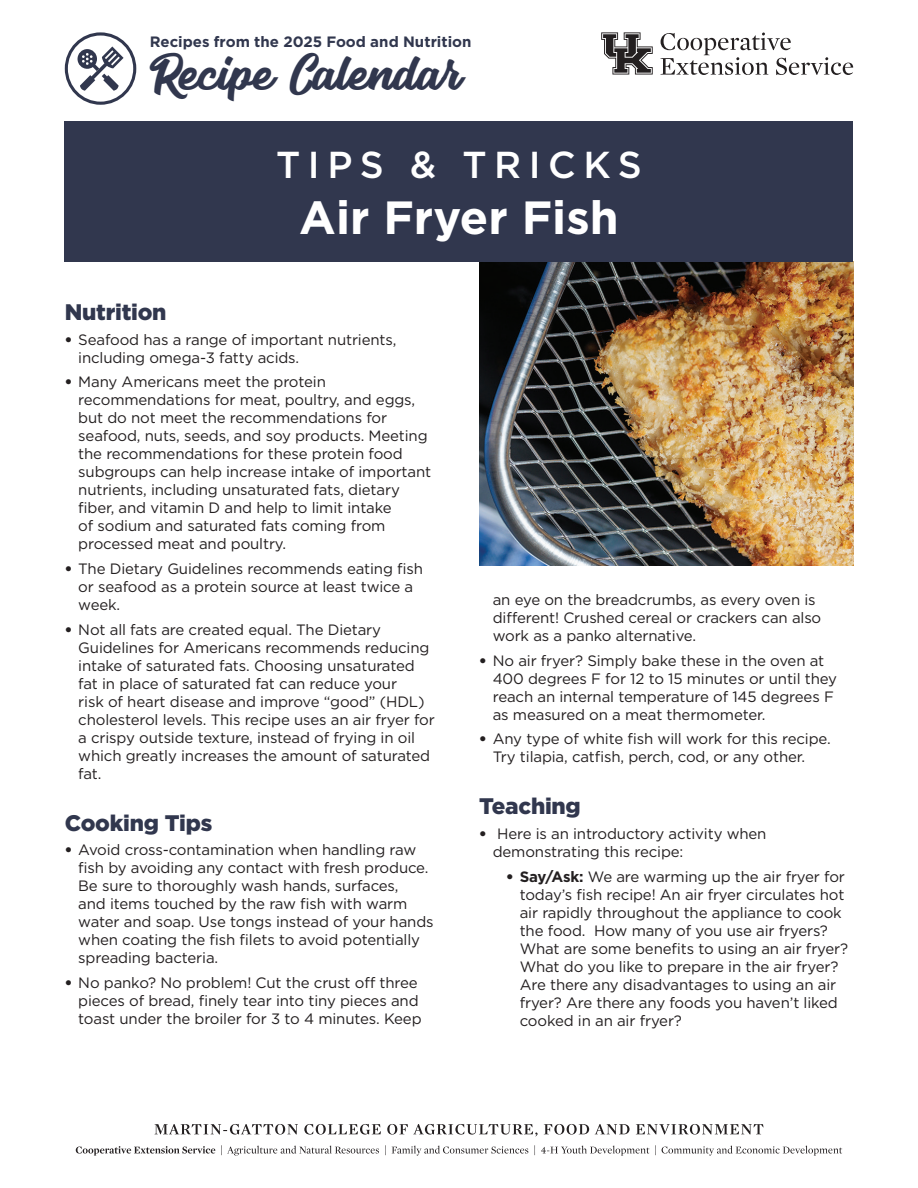
<style>
.page{position:relative;width:918px;height:1188px;background:#fff}
.page>*{position:absolute;margin:0;border:0;box-sizing:border-box;transform-origin:0 0}
.t1{font:700 46.5px "Gotham";color:#fff}
.t2{font:45px "Seact Clean";color:#31374e}
.t3{font:500 37.5px "Gotham";letter-spacing:.2em;color:#fff}
.Subhead{font:900 22.5px "Gotham";letter-spacing:-.01em;color:#31374e}
.t4{font:15px/18px "Gotham";letter-spacing:-.01em;color:#231f20}
.t5{font:700 15px "Gotham";color:#31374e}
.s1{font-weight:900}
.s2{font-weight:700}
</style>
<div class="page">
<svg style="left:601px;top:32px;width:252px;height:43px"></svg>
<svg style="left:65px;top:32px;width:71px;height:73px"></svg>
<svg style="left:76px;top:1124px;width:766px;height:32px"></svg>
<img style="left:479px;top:261px;width:374px;height:305px">
<div style="left:65px;top:121px;width:788px;height:140px;background:#31374e"></div>
<p class="t5" style="left:150px;top:31px;width:323px">Recipes from the 2025 Food and Nutrition</p>
<p class="t2" style="left:150px;top:36px;width:312px">Recipe Calendar</p>
<p class="t3" style="left:276px;top:140px;width:367px">TIPS &amp; TRICKS</p>
<p class="t1" style="left:299px;top:186px;width:321px">Air Fryer Fish</p>
<p class="Subhead" style="left:65px;top:297px;width:103px">Nutrition</p>
<p class="t4" style="left:78px;top:330px;width:320px;text-indent:-14px"><span class="s1">•</span> Seafood has a range of important nutrients, including omega-3 fatty acids.</p>
<p class="t4" style="left:78px;top:373px;width:354px;text-indent:-14px"><span class="s1">•</span> Many Americans meet the protein recommendations for meat, poultry, and eggs, but do not meet the recommendations for seafood, nuts, seeds, and soy products. Meeting the recommendations for these protein food subgroups can help increase intake of important nutrients, including unsaturated fats, dietary fiber, and vitamin D and help to limit intake<br>of sodium and saturated fats coming from processed meat and poultry.</p>
<p class="t4" style="left:78px;top:560px;width:346px;text-indent:-14px"><span class="s1">•</span> The Dietary Guidelines recommends eating fish or seafood as a protein source at least twice a week.</p>
<p class="t4" style="left:78px;top:620px;width:358px;text-indent:-14px"><span class="s1">•</span> Not all fats are created equal. The Dietary Guidelines for Americans recommends reducing intake of saturated fats. Choosing unsaturated fat in place of saturated fat can reduce your<br>risk of heart disease and improve “good” (HDL) cholesterol levels. This recipe uses an air fryer for a crispy outside texture, instead of frying in oil which greatly increases the amount of saturated fat.</p>
<p class="Subhead" style="left:65px;top:807px;width:149px">Cooking Tips</p>
<p class="t4" style="left:78px;top:841px;width:357px;text-indent:-14px"><span class="s1">•</span> Avoid cross-contamination when handling raw fish by avoiding any contact with fresh produce.<br>Be sure to thoroughly wash hands, surfaces,<br>and items touched by the raw fish with warm water and soap. Use tongs instead of your hands when coating the fish filets to avoid potentially spreading bacteria.</p>
<p class="t4" style="left:78px;top:974px;width:345px;text-indent:-14px"><span class="s1">•</span> No panko? No problem! Cut the crust off three pieces of bread, finely tear into tiny pieces and toast under the broiler for 3 to 4 minutes. Keep</p>
<p class="t4" style="left:493px;top:590px;width:330px">an eye on the breadcrumbs, as every oven is different! Crushed cereal or crackers can also work as a panko alternative.</p>
<p class="t4" style="left:493px;top:651px;width:346px;text-indent:-14px"><span class="s1">•</span> No air fryer? Simply bake these in the oven at 400 degrees F for 12 to 15 minutes or until they reach an internal temperature of 145 degrees F as measured on a meat thermometer.</p>
<p class="t4" style="left:493px;top:730px;width:340px;text-indent:-14px"><span class="s1">•</span> Any type of white fish will work for this recipe.<br>Try tilapia, catfish, perch, cod, or any other.</p>
<p class="Subhead" style="left:479px;top:791px;width:103px">Teaching</p>
<p class="t4" style="left:493px;top:824px;width:275px;text-indent:-14px"><span class="s1">•</span> Here is an introductory activity when demonstrating this recipe:</p>
<p class="t4" style="left:520px;top:867px;width:330px;text-indent:-14px"><span class="s1">•</span> <span class="s2">Say/Ask:</span> We are warming up the air fryer for today’s fish recipe! An air fryer circulates hot air rapidly throughout the appliance to cook the food. How many of you use air fryers?<br>What are some benefits to using an air fryer?<br>What do you like to prepare in the air fryer?<br>Are there any disadvantages to using an air fryer? Are there any foods you haven’t liked cooked in an air fryer?</p>
</div>
